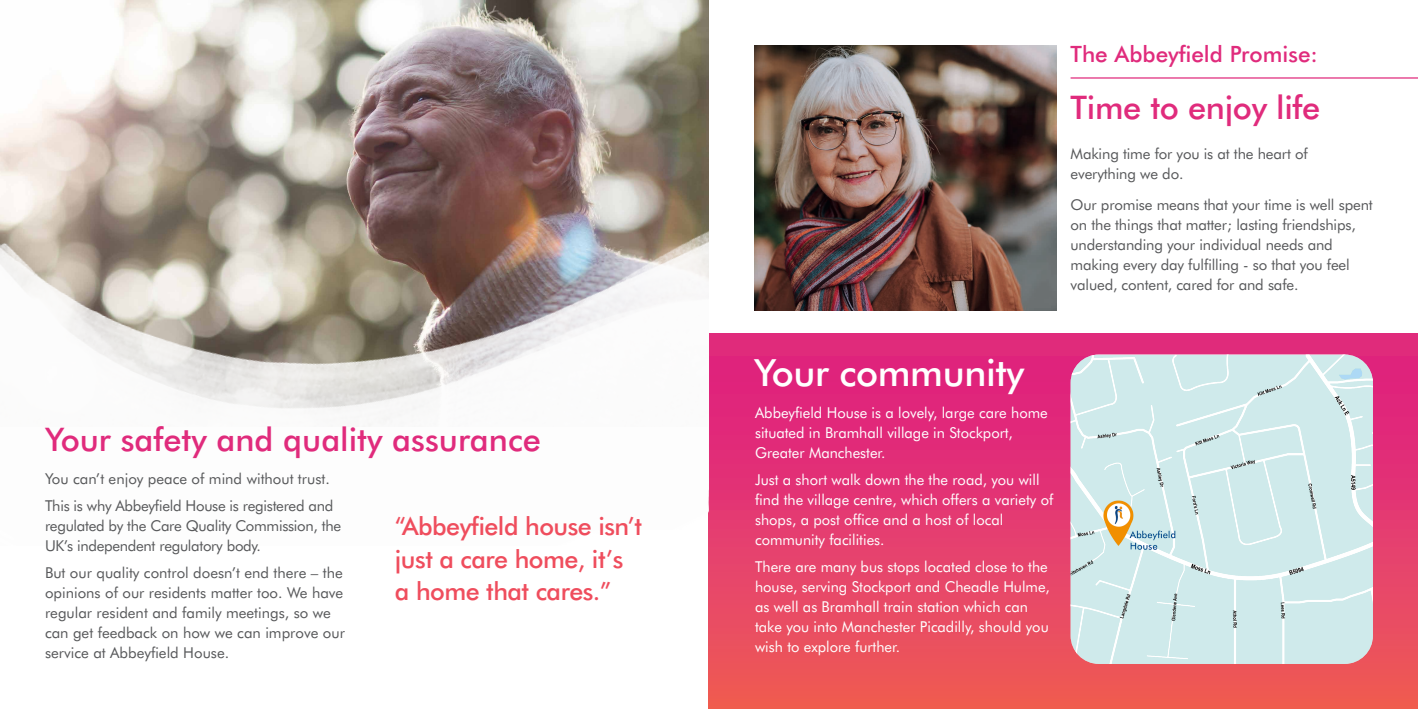
<style>
.page{position:relative;width:1418px;height:709px;background:#fff}
.page>*{position:absolute;margin:0;border:0;box-sizing:border-box;transform-origin:0 0}
.HEADER_143{font:500 37.5px "Futura BT";letter-spacing:-.01em;color:#fff}
.HEADER_143-2{font:500 32.5px "Futura BT";color:#e02b7c}
.QUOTE{font:500 25px/32.5px "Futura BT";letter-spacing:-.02em;color:#ef4d5d}
.BODY_COPY{font:500 22.5px "Futura BT";color:#e02b7c}
.BODY_COPY-2{font:15px/20px "Futura BT";letter-spacing:-.01em;color:#57585a}
.BODY_COPY-3{font:15px/20px "Futura BT";color:#fff}
</style>
<div class="page">
<img style="left:107px;top:0;width:602px;height:79px">
<div style="left:709px;top:333px;width:708px;height:376px;background:linear-gradient(to bottom,#dd1d84,#ed5a58)"></div>
<img style="left:754px;top:45px;width:302px;height:265px">
<img style="left:1070px;top:354px;width:302px;height:310px">
<img style="left:0;top:79px;width:709px;height:450px">
<hr style="left:1070px;top:77px;width:347px;height:2px;background:#e02b7c">
<p class="HEADER_143-2" style="left:45px;top:419px;width:497px">Your safety and quality assurance</p>
<p class="BODY_COPY-2" style="left:45px;top:468px;width:286px">You can’t enjoy peace of mind without trust.</p>
<p class="BODY_COPY-2" style="left:45px;top:495px;width:298px">This is why Abbeyfield House is registered and regulated by the Care Quality Commission, the<br>UK’s independent regulatory body.</p>
<p class="BODY_COPY-2" style="left:45px;top:562px;width:301px">But our quality control doesn’t end there – the opinions of our residents matter too. We have regular resident and family meetings, so we can get feedback on how we can improve our service at Abbeyfield House.</p>
<p class="QUOTE" style="left:395px;top:509px;width:248px">“Abbeyfield house isn’t just a care home, it’s a home that cares.”</p>
<p class="BODY_COPY" style="left:1070px;top:40px;width:249px">The Abbeyfield Promise:</p>
<p class="HEADER_143-2" style="left:1070px;top:87px;width:251px">Time to enjoy life</p>
<p class="BODY_COPY-2" style="left:1070px;top:144px;width:239px">Making time for you is at the heart of everything we do.</p>
<p class="BODY_COPY-2" style="left:1070px;top:194px;width:304px">Our promise means that your time is well spent on the things that matter; lasting friendships, understanding your individual needs and making every day fulfilling - so that you feel valued, content, cared for and safe.</p>
<p class="HEADER_143" style="left:754px;top:349px;width:272px">Your community</p>
<p class="BODY_COPY-3" style="left:755px;top:402px;width:294px">Abbeyfield House is a lovely, large care home situated in Bramhall village in Stockport,<br>Greater Manchester.</p>
<p class="BODY_COPY-3" style="left:755px;top:469px;width:300px">Just a short walk down the the road, you will find the village centre, which offers a variety of shops, a post office and a host of local community facilities.</p>
<p class="BODY_COPY-3" style="left:755px;top:556px;width:296px">There are many bus stops located close to the house, serving Stockport and Cheadle Hulme, as well as Bramhall train station which can take you into Manchester Picadilly, should you wish to explore further.</p>
</div>
